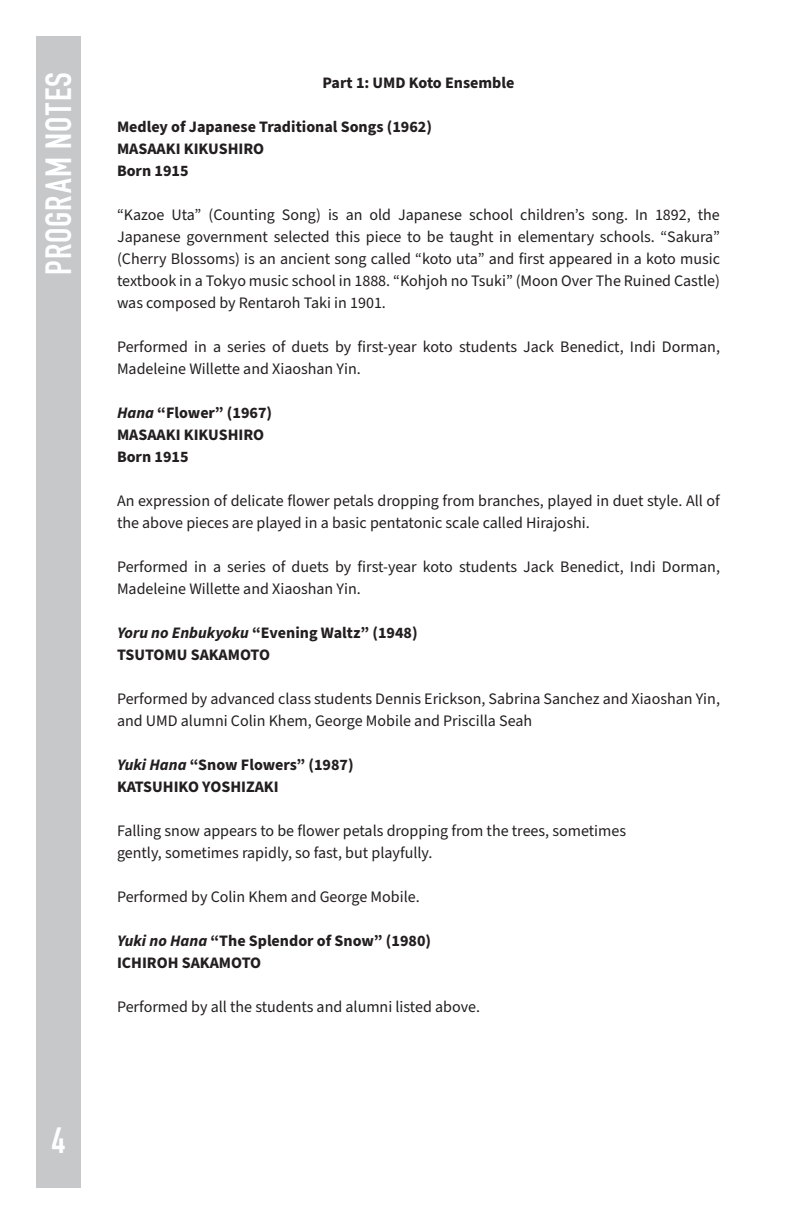
<style>
.page{position:relative;width:792px;height:1224px;background:#fff}
.page>*{position:absolute;margin:0;border:0;box-sizing:border-box;transform-origin:0 0}
.Headings{font:700 36px "DIN Condensed";letter-spacing:.035em;color:#fff}
.t1{font:16px/22px "Source Sans Pro";color:#231f20}
.t2{font:700 16px "Source Sans Pro";color:#231f20}
.s1{font-style:italic}
</style>
<div class="page">
<div style="left:36px;top:36px;width:45px;height:1152px;background:#c7c8ca"></div>
<p class="Headings" style="left:34px;top:275px;width:204px;rotate:-90deg">PROGRAM NOTES</p>
<h1 class="Headings" style="left:52px;top:1116px;width:15px">4</h1>
<p class="t2" style="left:323px;top:72px;width:193px">Part 1: UMD Koto Ensemble</p>
<p class="t2" style="left:117px;top:116px;width:316px">Medley of Japanese Traditional Songs (1962)</p>
<p class="t2" style="left:117px;top:138px;width:149px">MASAAKI KIKUSHIRO</p>
<p class="t2" style="left:117px;top:160px;width:73px">Born 1915</p>
<p class="t1" style="left:117px;top:205px;width:605px;text-align:justify">“Kazoe Uta” (Counting Song) is an old Japanese school children’s song. In 1892, the Japanese government selected this piece to be taught in elementary schools. “Sakura” (Cherry Blossoms) is an ancient song called “koto uta” and first appeared in a koto music textbook in a Tokyo music school in 1888. “Kohjoh no Tsuki” (Moon Over The Ruined Castle) was composed by Rentaroh Taki in 1901.</p>
<p class="t1" style="left:117px;top:337px;width:605px">Performed in a series of duets by first-year koto students Jack Benedict, Indi Dorman,<br>Madeleine Willette and Xiaoshan Yin.</p>
<p class="t2" style="left:117px;top:402px;width:157px"><span class="s1">Hana</span> “Flower” (1967)</p>
<p class="t2" style="left:117px;top:424px;width:149px">MASAAKI KIKUSHIRO</p>
<p class="t2" style="left:117px;top:446px;width:73px">Born 1915</p>
<p class="t1" style="left:117px;top:491px;width:604px">An expression of delicate flower petals dropping from branches, played in duet style. All of the above pieces are played in a basic pentatonic scale called Hirajoshi.</p>
<p class="t1" style="left:117px;top:557px;width:605px">Performed in a series of duets by first-year koto students Jack Benedict, Indi Dorman,<br>Madeleine Willette and Xiaoshan Yin.</p>
<p class="t2" style="left:117px;top:622px;width:302px"><span class="s1">Yoru no Enbukyoku</span> “Evening Waltz” (1948)</p>
<p class="t2" style="left:117px;top:644px;width:155px">TSUTOMU SAKAMOTO</p>
<p class="t1" style="left:117px;top:689px;width:605px">Performed by advanced class students Dennis Erickson, Sabrina Sanchez and Xiaoshan Yin, and UMD alumni Colin Khem, George Mobile and Priscilla Seah</p>
<p class="t2" style="left:117px;top:754px;width:238px"><span class="s1">Yuki Hana</span> “Snow Flowers” (1987)</p>
<p class="t2" style="left:117px;top:776px;width:163px">KATSUHIKO YOSHIZAKI</p>
<p class="t1" style="left:117px;top:821px;width:511px">Falling snow appears to be flower petals dropping from the trees, sometimes</p>
<p class="t1" style="left:117px;top:843px;width:317px">gently, sometimes rapidly, so fast, but playfully.</p>
<p class="t1" style="left:117px;top:887px;width:304px">Performed by Colin Khem and George Mobile.</p>
<p class="t2" style="left:117px;top:930px;width:316px"><span class="s1">Yuki no Hana</span> “The Splendor of Snow” (1980)</p>
<p class="t2" style="left:117px;top:952px;width:146px">ICHIROH SAKAMOTO</p>
<p class="t1" style="left:117px;top:997px;width:365px">Performed by all the students and alumni listed above.</p>
</div>
